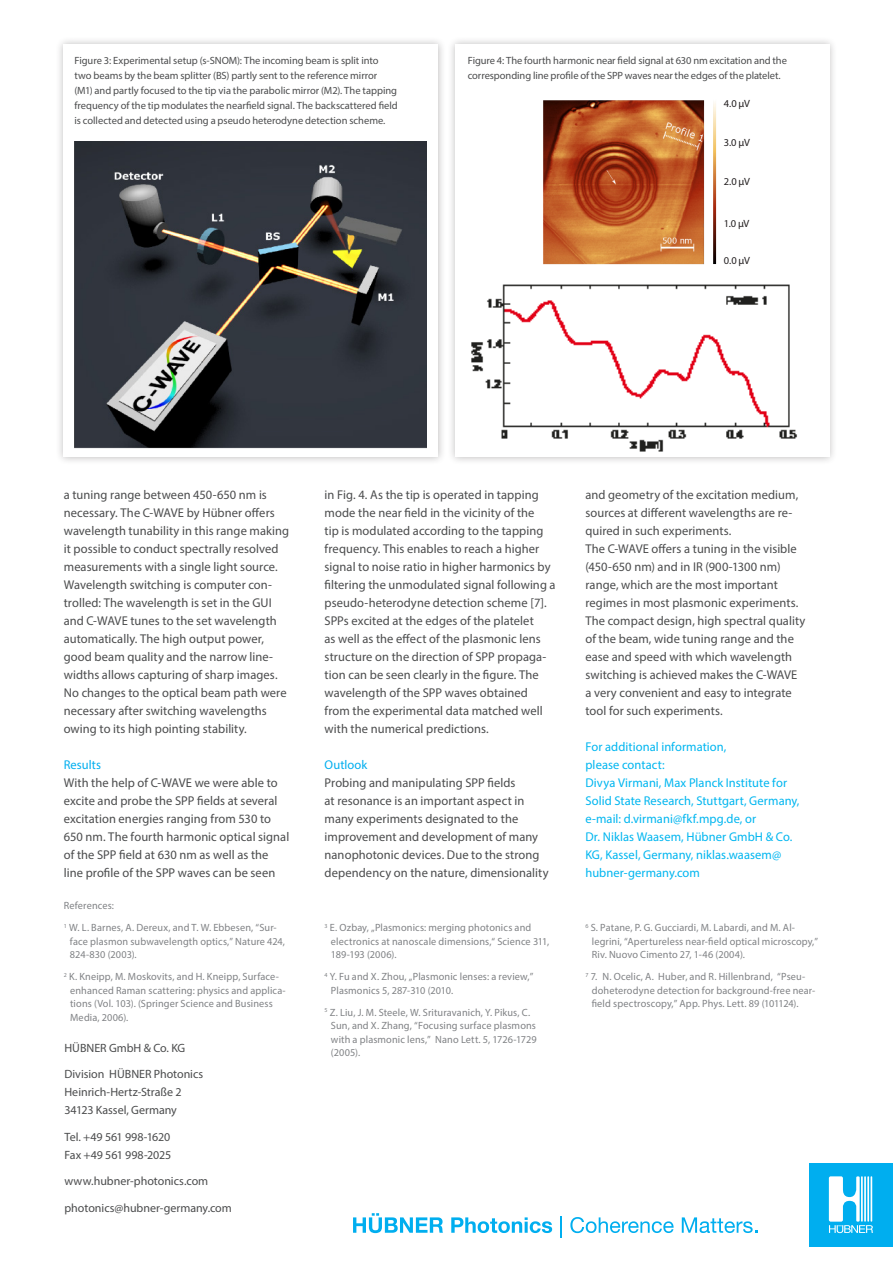
<style>
.page{position:relative;width:893px;height:1263px;background:#fff}
.page>*{position:absolute;margin:0;border:0;box-sizing:border-box;transform-origin:0 0}
.NEU_Fließtext{font:12.75px/18px "Myriad Pro";letter-spacing:.005em;color:#4b4c4d}
.NEU_Fließtext-2{font:12.75px/18px "Myriad Pro";letter-spacing:.005em;color:#00b6f0}
.NEU_Fließtext-3{font:12.75px "Myriad Pro";letter-spacing:.01em;color:#00aeef}
.NEU_Fließtext-4{font:12px/18px "Myriad Pro";color:#4b4c4d}
.NEU_Fließtext-5{font:10.5px/13.5px "Myriad Pro";letter-spacing:.01em;color:#808285}
.NEU_Fließtext-6{font:10.5px/15px "Myriad Pro";letter-spacing:-.005em;color:#4b4c4d}
.NEU_Fließtext-7{font:10.5px "Myriad Pro";letter-spacing:-.03em;color:#231f20}
</style>
<div class="page">
<div style="left:56px;top:36px;width:390px;height:429px;background:#231f20;opacity:.3"></div>
<div style="left:64px;top:44px;width:374px;height:413px;background:#fff"></div>
<div style="left:447px;top:36px;width:390px;height:429px;background:#231f20;opacity:.3"></div>
<div style="left:455px;top:44px;width:374px;height:413px;background:#fff"></div>
<img style="left:74px;top:142px;width:352px;height:307px">
<img style="left:471px;top:284px;width:326px;height:168px">
<img style="left:543px;top:100px;width:174px;height:165px">
<div style="left:809px;top:1163px;width:83px;height:83px;background:#00aeef"></div>
<svg style="left:829px;top:1176px;width:44px;height:57px"></svg>
<svg style="left:353px;top:1213px;width:90px;height:20px"></svg>
<svg style="left:451px;top:1217px;width:101px;height:16px"></svg>
<hr style="left:560px;top:1216px;width:2px;height:21px;background:#00aeef">
<svg style="left:570px;top:1217px;width:104px;height:16px"></svg>
<svg style="left:682px;top:1217px;width:75px;height:16px"></svg>
<p class="NEU_Fließtext-6" style="left:74px;top:53px;width:325px">Figure 3: Experimental setup (s-SNOM): The incoming beam is split into two beams by the beam splitter (BS) partly sent to the reference mirror (M1) and partly focused to the tip via the parabolic mirror (M2). The tapping frequency of the tip modulates the nearfield signal. The backscattered field is collected and detected using a pseudo heterodyne detection scheme.</p>
<p class="NEU_Fließtext-6" style="left:468px;top:53px;width:321px">Figure 4: The fourth harmonic near field signal at 630 nm excitation and the corresponding line profile of the SPP waves near the edges of the platelet.</p>
<p class="NEU_Fließtext-7" style="left:724px;top:97px;width:27px">4.0 µV</p>
<p class="NEU_Fließtext-7" style="left:724px;top:136px;width:27px">3.0 µV</p>
<p class="NEU_Fließtext-7" style="left:724px;top:175px;width:28px">2.0 µV</p>
<p class="NEU_Fließtext-7" style="left:724px;top:217px;width:27px">1.0 µV</p>
<p class="NEU_Fließtext-7" style="left:724px;top:254px;width:27px">0.0 µV</p>
<p class="NEU_Fließtext" style="left:64px;top:486px;width:227px">a tuning range between 450-650 nm is necessary. The C-WAVE by Hübner offers wavelength tunability in this range making it possible to conduct spectrally resolved measurements with a single light source.<br>Wavelength switching is computer con&shy;trolled: The wavelength is set in the GUI and C-WAVE tunes to the set wavelength automatically. The high output power, good beam quality and the narrow line&shy;widths allows capturing of sharp images.<br>No changes to the optical beam path were necessary after switching wavelengths owing to its high pointing stability.</p>
<p class="NEU_Fließtext-3" style="left:64px;top:757px;width:39px">Results</p>
<p class="NEU_Fließtext" style="left:64px;top:774px;width:227px">With the help of C-WAVE we were able to excite and probe the SPP fields at several excitation energies ranging from 530 to 650 nm. The fourth harmonic optical signal of the SPP field at 630 nm as well as the line profile of the SPP waves can be seen</p>
<p class="NEU_Fließtext-5" style="left:64px;top:899px;width:52px">References:</p>
<p class="NEU_Fließtext-5" style="left:70px;top:921px;width:216px;text-indent:-6px"><sup>1</sup> W. L. Barnes, A. Dereux, and T. W. Ebbesen, “Sur&shy;face plasmon subwavelength optics,” Nature 424,<br>824-830 (2003).</p>
<p class="NEU_Fließtext-5" style="left:70px;top:970px;width:217px;text-indent:-6px"><sup>2</sup> K. Kneipp, M. Moskovits, and H. Kneipp, Surface&shy;enhanced Raman scattering: physics and applica&shy;tions (Vol. 103). (Springer Science and Business Media, 2006).</p>
<p class="NEU_Fließtext-4" style="left:64px;top:1039px;width:122px">HÜBNER GmbH &amp; Co. KG</p>
<p class="NEU_Fließtext-4" style="left:64px;top:1065px;width:140px">Division HÜBNER Photonics<br>Heinrich-Hertz-Straße 2<br>34123 Kassel, Germany</p>
<p class="NEU_Fließtext-4" style="left:64px;top:1128px;width:108px">Tel. +49 561 998-1620<br>Fax +49 561 998-2025</p>
<p class="NEU_Fließtext-4" style="left:64px;top:1172px;width:145px">www.hubner-photonics.com</p>
<p class="NEU_Fließtext-4" style="left:64px;top:1199px;width:169px">photonics@hubner-germany.com</p>
<p class="NEU_Fließtext" style="left:325px;top:486px;width:233px">in Fig. 4. As the tip is operated in tapping mode the near field in the vicinity of the<br>tip is modulated according to the tapping frequency. This enables to reach a higher signal to noise ratio in higher harmonics by filtering the unmodulated signal following a pseudo-heterodyne detection scheme [7].<br>SPPs excited at the edges of the platelet<br>as well as the effect of the plasmonic lens structure on the direction of SPP propaga&shy;tion can be seen clearly in the figure. The wavelength of the SPP waves obtained from the experimental data matched well with the numerical predictions.</p>
<p class="NEU_Fließtext-3" style="left:325px;top:757px;width:44px">Outlook</p>
<p class="NEU_Fließtext" style="left:325px;top:774px;width:226px">Probing and manipulating SPP fields<br>at resonance is an important aspect in many experiments designated to the improvement and development of many nanophotonic devices. Due to the strong dependency on the nature, dimensionality</p>
<p class="NEU_Fließtext-5" style="left:331px;top:921px;width:220px;text-indent:-6px"><sup>3</sup> E. Ozbay, „Plasmonics: merging photonics and electronics at nanoscale dimensions,“ Science 311,<br>189-193 (2006).</p>
<p class="NEU_Fließtext-5" style="left:331px;top:970px;width:204px;text-indent:-6px"><sup>4</sup> Y. Fu and X. Zhou, „Plasmonic lenses: a review,”<br>Plasmonics 5, 287-310 (2010.</p>
<p class="NEU_Fließtext-5" style="left:331px;top:1005px;width:207px;text-indent:-6px"><sup>5</sup> Z. Liu, J. M. Steele, W. Srituravanich, Y. Pikus, C.<br>Sun, and X. Zhang, “Focusing surface plasmons with a plasmonic lens,” Nano Lett. 5, 1726-1729 (2005).</p>
<p class="NEU_Fließtext" style="left:585px;top:486px;width:214px">and geometry of the excitation medium, sources at different wavelengths are re&shy;quired in such experiments.</p>
<p class="NEU_Fließtext" style="left:585px;top:540px;width:222px">The C-WAVE offers a tuning in the visible (450-650 nm) and in IR (900-1300 nm) range, which are the most important regimes in most plasmonic experiments.<br>The compact design, high spectral quality of the beam, wide tuning range and the ease and speed with which wavelength switching is achieved makes the C-WAVE a very convenient and easy to integrate tool for such experiments.</p>
<p class="NEU_Fließtext-2" style="left:585px;top:738px;width:143px">For additional information,</p>
<p class="NEU_Fließtext-2" style="left:585px;top:756px;width:81px">please contact:</p>
<p class="NEU_Fließtext-2" style="left:585px;top:774px;width:216px">Divya Virmani, Max Planck Institute for<br>Solid State Research, Stuttgart, Germany, e-mail: d.virmani@fkf.mpg.de, or</p>
<p class="NEU_Fließtext-2" style="left:585px;top:828px;width:209px">Dr. Niklas Waasem, Hübner GmbH &amp; Co.<br>KG, Kassel, Germany, niklas.waasem@ hubner-germany.com</p>
<p class="NEU_Fließtext-5" style="left:592px;top:921px;width:228px;text-indent:-6px"><sup>6</sup> S. Patane, P. G. Gucciardi, M. Labardi, and M. Al&shy;legrini, “Apertureless near-field optical microscopy,”<br>Riv. Nuovo Cimento 27, 1-46 (2004).</p>
<p class="NEU_Fließtext-5" style="left:592px;top:970px;width:225px;text-indent:-6px"><sup>7</sup> 7. N. Ocelic, A. Huber, and R. Hillenbrand, “Pseu&shy;doheterodyne detection for background-free near&shy;field spectroscopy,” App. Phys. Lett. 89 (101124).</p>
</div>
